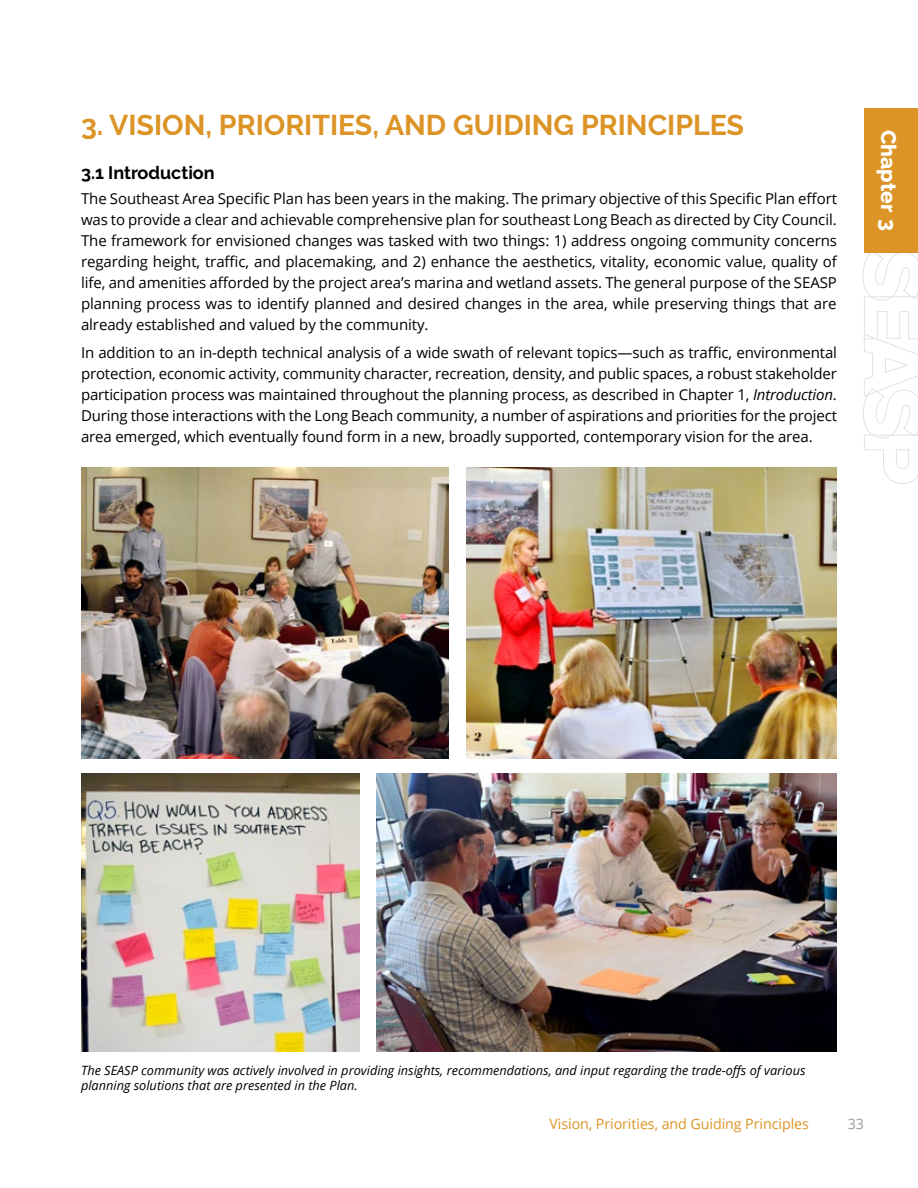
<style>
.page{position:relative;width:918px;height:1188px;background:#fff}
.page>*{position:absolute;margin:0;border:0;box-sizing:border-box;transform-origin:0 0}
.t1{font:700 28.5px "Raleway";color:#dc9426}
.t2{font:800 21px "Raleway";color:#fff}
.t3{font:700 18px "Raleway";color:#000}
.t4{font:15px/21px "Open Sans";letter-spacing:-.005em;color:#000;text-align:justify}
.t5{font:14.25px "Open Sans";letter-spacing:-.005em;color:#dc9426}
.t6{font:14.25px "Open Sans";color:#939598}
.t7{font:italic 12.75px/15.3px "Open Sans";color:#000}
.s1{font-style:italic}
</style>
<div class="page">
<svg style="left:863px;top:253px;width:55px;height:231px"></svg>
<div style="left:864px;top:108px;width:54px;height:145px;background:#dc9426"></div>
<img style="left:81px;top:467px;width:368px;height:292px">
<img style="left:467px;top:467px;width:370px;height:292px">
<img style="left:81px;top:774px;width:279px;height:278px">
<img style="left:377px;top:774px;width:460px;height:278px">
<h1 class="t1" style="left:81px;top:108px;width:665px">3. VISION, PRIORITIES, AND GUIDING PRINCIPLES</h1>
<p class="t3" style="left:81px;top:162px;width:135px">3.1 Introduction</p>
<p class="t4" style="left:81px;top:188px;width:758px">The Southeast Area Specific Plan has been years in the making. The primary objective of this Specific Plan effort was to provide a clear and achievable comprehensive plan for southeast Long Beach as directed by City Council.<br>The framework for envisioned changes was tasked with two things: 1) address ongoing community concerns regarding height, traffic, and placemaking, and 2) enhance the aesthetics, vitality, economic value, quality of life, and amenities afforded by the project area’s marina and wetland assets. The general purpose of the SEASP planning process was to identify planned and desired changes in the area, while preserving things that are already established and valued by the community.</p>
<p class="t4" style="left:81px;top:342px;width:758px">In addition to an in-depth technical analysis of a wide swath of relevant topics—such as traffic, environmental protection, economic activity, community character, recreation, density, and public spaces, a robust stakeholder participation process was maintained throughout the planning process, as described in Chapter 1, <span class="s1">Introduction</span>.<br>During those interactions with the Long Beach community, a number of aspirations and priorities for the project area emerged, which eventually found form in a new, broadly supported, contemporary vision for the area.</p>
<h2 class="t2" style="left:900px;top:130px;width:103px;rotate:90deg">Chapter 3</h2>
<p class="t7" style="left:81px;top:1062px;width:726px">The SEASP community was actively involved in providing insights, recommendations, and input regarding the trade-offs of various planning solutions that are presented in the Plan.</p>
<p class="t5" style="left:549px;top:1114px;width:261px">Vision, Priorities, and Guiding Principles</p>
<p class="t6" style="left:848px;top:1114px;width:18px">33</p>
</div>
